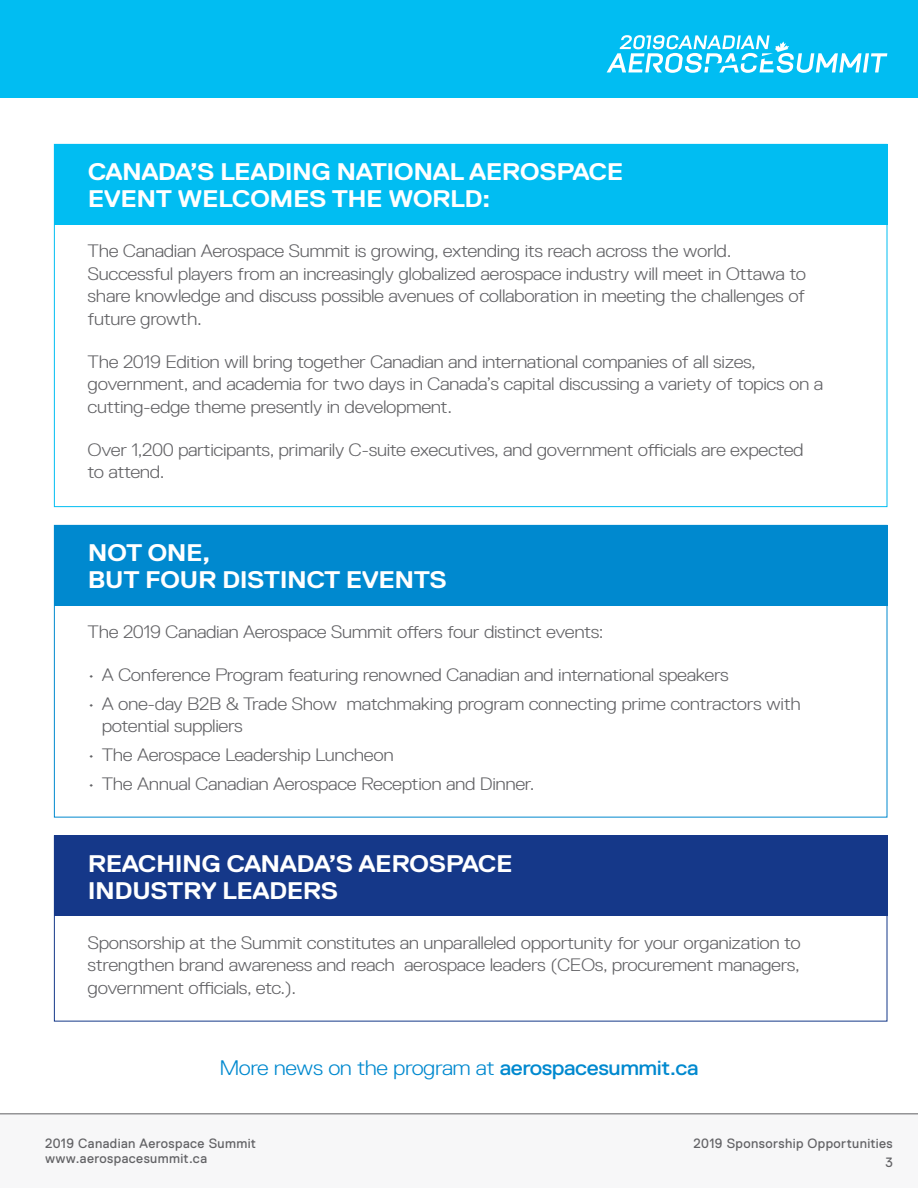
<style>
.page{position:relative;width:918px;height:1188px;background:#fff}
.page>*{position:absolute;margin:0;border:0;box-sizing:border-box;transform-origin:0 0}
.t1{font:700 24px/27px "Replica Pro";letter-spacing:-.02em;color:#fff;scale:1.1 1}
.t2{font:300 21px "Replica Pro";letter-spacing:-.02em;color:#0089cf;scale:1.1 1}
.t3{font:300 18px/22.5px "Replica Pro";letter-spacing:-.02em;color:#636366;scale:1.1 1}
.t4{font:13.5px/19.5px "Replica Pro";letter-spacing:.03em;color:#636366;text-align:right}
.s1{font-weight:400}
</style>
<div class="page">
<div style="left:0;top:0;width:918px;height:97px;background:#01bdf2"></div>
<svg style="left:607px;top:35px;width:280px;height:38px"></svg>
<div style="left:0;top:1114px;width:918px;height:74px;background:#f7f7f8"></div>
<hr style="left:0;top:1113px;width:918px;height:1px;background:#636366">
<div style="left:54px;top:144px;width:833px;height:363px;background:#fff;border:1px solid #01bdf2"></div>
<div style="left:54px;top:144px;width:833px;height:81px;background:#01bdf2"></div>
<div style="left:54px;top:836px;width:833px;height:80px;background:#153889"></div>
<div style="left:54px;top:525px;width:833px;height:81px;background:#0089cf"></div>
<h1 class="t1" style="left:88px;top:159px;width:488px">CANADA’S LEADING NATIONAL AEROSPACE<br>EVENT WELCOMES THE WORLD:</h1>
<p class="t3" style="left:88px;top:240px;width:655px">The Canadian Aerospace Summit is growing, extending its reach across the world.<br>Successful players from an increasingly globalized aerospace industry will meet in Ottawa to share knowledge and discuss possible avenues of collaboration in meeting the challenges of future growth.</p>
<p class="t3" style="left:88px;top:350px;width:670px">The 2019 Edition will bring together Canadian and international companies of all sizes, government, and academia for two days in Canada’s capital discussing a variety of topics on a cutting-edge theme presently in development.</p>
<p class="t3" style="left:88px;top:438px;width:653px">Over 1,200 participants, primarily C-suite executives, and government officials are expected to attend.</p>
<h1 class="t1" style="left:88px;top:540px;width:328px">NOT ONE,<br>BUT FOUR DISTINCT EVENTS</h1>
<p class="t3" style="left:88px;top:621px;width:471px">The 2019 Canadian Aerospace Summit offers four distinct events:</p>
<p class="t3" style="left:88px;top:664px;width:584px">• A Conference Program featuring renowned Canadian and international speakers</p>
<p class="t3" style="left:102px;top:692px;width:637px;text-indent:-14px">• A one-day B2B &amp; Trade Show matchmaking program connecting prime contractors with potential suppliers</p>
<p class="t3" style="left:88px;top:744px;width:280px">• The Aerospace Leadership Luncheon</p>
<p class="t3" style="left:88px;top:773px;width:408px">• The Annual Canadian Aerospace Reception and Dinner.</p>
<h1 class="t1" style="left:88px;top:850px;width:388px">REACHING CANADA’S AEROSPACE<br>INDUSTRY LEADERS</h1>
<p class="t3" style="left:88px;top:931px;width:650px;text-align:justify">Sponsorship at the Summit constitutes an unparalleled opportunity for your organization to strengthen brand awareness and reach aerospace leaders (CEOs, procurement managers, government officials, etc.).</p>
<p class="t2" style="left:219px;top:1056px;width:437px">More news on the program at <span class="s1">aerospacesummit.ca</span></p>
<p class="t4" style="left:45px;top:1136px;width:213px;line-height:15px;text-align:left">2019 Canadian Aerospace Summit www.aerospacesummit.ca</p>
<p class="t4" style="left:693px;top:1134px;width:201px">2019 Sponsorship Opportunities<br>3</p>
</div>
